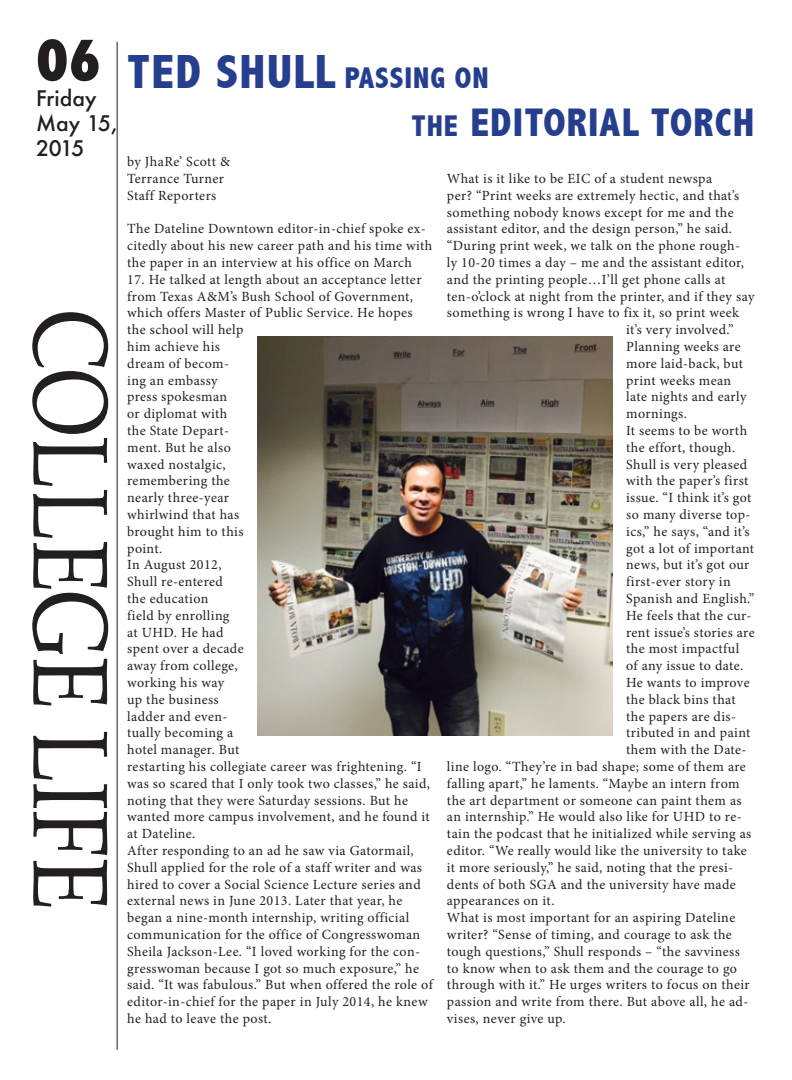
<style>
.page{position:relative;width:792px;height:1080px;background:#fff}
.page>*{position:absolute;margin:0;border:0;box-sizing:border-box;transform-origin:0 0}
.t1{font:106.2px "Book Antiqua";color:#231f20;scale:.8 1}
.t2{font:800 condensed 54px "Futura";color:#231f20}
.t3{font:800 condensed 40px "Abadi";letter-spacing:.03em;color:#253f8e}
.t4{font:800 condensed 30px "Abadi";letter-spacing:.03em;color:#253f8e}
.t5{font:500 21px "Futura";color:#231f20}
.t6{font:14px/16.8px "Minion Pro";letter-spacing:.025em;color:#231f20}
.s1{font-size:48px}
.s2{font-size:30px}
</style>
<div class="page">
<hr style="left:117px;top:42px;width:1px;height:1008px;background:#231f20">
<img style="left:257px;top:336px;width:356px;height:399px">
<p class="t2" style="left:36px;top:24px;width:67px">06</p>
<p class="t5" style="left:36px;top:84px;width:62px">Friday</p>
<p class="t5" style="left:36px;top:109px;width:83px">May 15,</p>
<p class="t5" style="left:36px;top:134px;width:50px">2015</p>
<p class="t1" style="left:136px;top:309px;width:752px;rotate:90deg">COLLEGE LIFE</p>
<p class="t4" style="left:127px;top:61px;width:363px"><span class="s1">TED SHULL</span> PASSING ON</p>
<p class="t3" style="left:412px;top:100px;width:345px"><span class="s2">THE</span> EDITORIAL TORCH</p>
<p class="t6" style="left:127px;top:153px;width:104px">by JhaRe’ Scott &amp;<br>Terrance Turner<br>Staff Reporters</p>
<p class="t6" style="left:127px;top:221px;width:307px">The Dateline Downtown editor-in-chief spoke ex&shy;citedly about his new career path and his time with the paper in an interview at his office on March</p>
<p class="t6" style="left:127px;top:271px;width:296px">17. He talked at length about an acceptance letter from Texas A&amp;M’s Bush School of Government,</p>
<p class="t6" style="left:127px;top:305px;width:287px">which offers Master of Public Service. He hopes</p>
<p class="t6" style="left:127px;top:321px;width:118px">the school will help him achieve his dream of becom&shy;ing an embassy press spokesman<br>or diplomat with the State Depart&shy;ment. But he also waxed nostalgic, remembering the nearly three-year whirlwind that has brought him to this point.<br>In August 2012,<br>Shull re-entered the education<br>field by enrolling<br>at UHD. He had spent over a decade away from college, working his way<br>up the business ladder and even&shy;tually becoming a</p>
<p class="t6" style="left:127px;top:741px;width:307px">hotel manager. But<br>restarting his collegiate career was frightening. “I was so scared that I only took two classes,” he said, noting that they were Saturday sessions. But he wanted more campus involvement, and he found it at Dateline.<br>After responding to an ad he saw via Gatormail, Shull applied for the role of a staff writer and was hired to cover a Social Science Lecture series and external news in June 2013. Later that year, he began a nine-month internship, writing official communication for the office of Congresswoman Sheila Jackson-Lee. “I loved working for the con&shy;gresswoman because I got so much exposure,” he said. “It was fabulous.” But when offered the role of editor-in-chief for the paper in July 2014, he knew he had to leave the post.</p>
<p class="t6" style="left:447px;top:170px;width:309px">What is it like to be EIC of a student newspa<br>per? “Print weeks are extremely hectic, and that’s something nobody knows except for me and the assistant editor, and the design person,” he said. “During print week, we talk on the phone rough-<br>ly 10-20 times a day – me and the assistant editor, and the printing people…I’ll get phone calls at ten-o’clock at night from the printer, and if they say</p>
<p class="t6" style="left:626px;top:305px;width:114px;text-indent:-179px">something is wrong I have to fix it, so print week it’s very involved.”</p>
<p class="t6" style="left:626px;top:338px;width:130px">Planning weeks are more laid-back, but print weeks mean late nights and early mornings.<br>It seems to be worth the effort, though.<br>Shull is very pleased with the paper’s first issue. “I think it’s got so many diverse top&shy;ics,” he says, “and it’s got a lot of important news, but it’s got our first-ever story in<br>Spanish and English.”<br>He feels that the cur&shy;rent issue’s stories are the most impactful<br>of any issue to date.<br>He wants to improve the black bins that the papers are dis&shy;tributed in and paint them with the Date-</p>
<p class="t6" style="left:447px;top:758px;width:306px">line logo. “They’re in bad shape; some of them are falling apart,” he laments. “Maybe an intern from the art department or someone can paint them as an internship.” He would also like for UHD to re&shy;tain the podcast that he initialized while serving as editor. “We really would like the university to take it more seriously,” he said, noting that the presi&shy;dents of both SGA and the university have made appearances on it.<br>What is most important for an aspiring Dateline writer? “Sense of timing, and courage to ask the tough questions,” Shull responds – “the savviness to know when to ask them and the courage to go through with it.” He urges writers to focus on their passion and write from there. But above all, he ad&shy;vises, never give up.</p>
</div>
